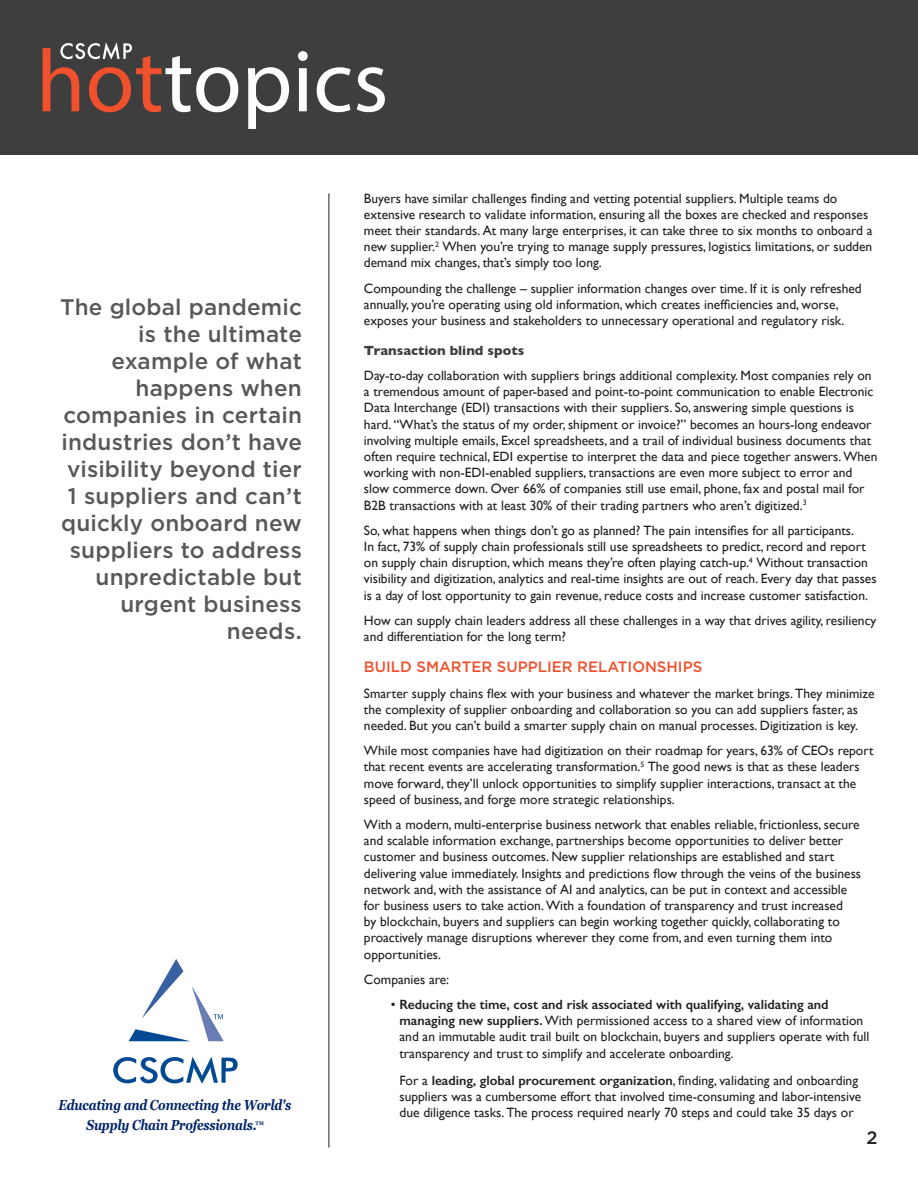
<style>
.page{position:relative;width:918px;height:1188px;background:#fff}
.page>*{position:absolute;margin:0;border:0;box-sizing:border-box;transform-origin:0 0}
.t1{font:500 22.5px/27px "Gotham";letter-spacing:.01em;color:#57585a;text-align:right}
.t2{font:500 18px "Gotham";color:#231f20}
.norm_paragraph{font:500 15px "Gotham";color:#f0502c}
.t3{font:italic 700 14.4px/20.2px "Georgia";letter-spacing:-.015em;color:#002369;text-align:center;scale:.83 1}
.norm_paragraph-2{font:13.5px/16.2px "Gill Sans";color:#231f20}
.norm_paragraph-3{font:700 13.5px "Gill Sans";color:#3e3e3f}
.s1{font-size:10.95px}
.s2{font-weight:600}
</style>
<div class="page">
<div style="left:0;top:0;width:918px;height:155px;background:#3e3e3f"></div>
<svg style="left:248px;top:67px;width:41px;height:62px"></svg>
<svg style="left:298px;top:51px;width:10px;height:60px"></svg>
<svg style="left:317px;top:67px;width:34px;height:45px"></svg>
<svg style="left:357px;top:67px;width:28px;height:45px"></svg>
<svg style="left:43px;top:42px;width:195px;height:70px"></svg>
<hr style="left:329px;top:193px;width:1px;height:955px;background:#231f20">
<svg style="left:113px;top:1057px;width:125px;height:27px"></svg>
<svg style="left:129px;top:959px;width:95px;height:82px"></svg>
<p class="t1" style="left:60px;top:293px;width:243px">The global pandemic is the ultimate example of what happens when companies in certain industries don’t have visibility beyond tier<br>1 suppliers and can’t quickly onboard new suppliers to address unpredictable but urgent business needs.</p>
<p class="t3" style="left:58px;top:1095px;width:282px">Educating and Connecting the World's<br>Supply Chain Professionals.<span class="s1">™</span></p>
<p class="norm_paragraph-2" style="left:364px;top:190px;width:510px">Buyers have similar challenges finding and vetting potential suppliers. Multiple teams do extensive research to validate information, ensuring all the boxes are checked and responses meet their standards. At many large enterprises, it can take three to six months to onboard a new supplier.<sup>2</sup> When you’re trying to manage supply pressures, logistics limitations, or sudden demand mix changes, that’s simply too long.</p>
<p class="norm_paragraph-2" style="left:364px;top:280px;width:499px">Compounding the challenge – supplier information changes over time. If it is only refreshed annually, you’re operating using old information, which creates inefficiencies and, worse, exposes your business and stakeholders to unnecessary operational and regulatory risk.</p>
<p class="norm_paragraph-3" style="left:364px;top:339px;width:162px">Transaction blind spots</p>
<p class="norm_paragraph-2" style="left:364px;top:367px;width:515px">Day-to-day collaboration with suppliers brings additional complexity. Most companies rely on a tremendous amount of paper-based and point-to-point communication to enable Electronic Data Interchange (EDI) transactions with their suppliers. So, answering simple questions is hard. “What’s the status of my order, shipment or invoice?” becomes an hours-long endeavor involving multiple emails, Excel spreadsheets, and a trail of individual business documents that often require technical, EDI expertise to interpret the data and piece together answers. When working with non-EDI-enabled suppliers, transactions are even more subject to error and slow commerce down. Over 66% of companies still use email, phone, fax and postal mail for B2B transactions with at least 30% of their trading partners who aren’t digitized.<sup>3</sup></p>
<p class="norm_paragraph-2" style="left:364px;top:522px;width:514px">So, what happens when things don’t go as planned? The pain intensifies for all participants.<br>In fact, 73% of supply chain professionals still use spreadsheets to predict, record and report on supply chain disruption, which means they’re often playing catch-up.<sup>4</sup> Without transaction visibility and digitization, analytics and real-time insights are out of reach. Every day that passes is a day of lost opportunity to gain revenue, reduce costs and increase customer satisfaction.</p>
<p class="norm_paragraph-2" style="left:364px;top:612px;width:514px">How can supply chain leaders address all these challenges in a way that drives agility, resiliency and differentiation for the long term?</p>
<p class="norm_paragraph" style="left:364px;top:657px;width:340px">BUILD SMARTER SUPPLIER RELATIONSHIPS</p>
<p class="norm_paragraph-2" style="left:364px;top:685px;width:512px">Smarter supply chains flex with your business and whatever the market brings. They minimize the complexity of supplier onboarding and collaboration so you can add suppliers faster, as needed. But you can’t build a smarter supply chain on manual processes. Digitization is key.</p>
<p class="norm_paragraph-2" style="left:364px;top:742px;width:511px">While most companies have had digitization on their roadmap for years, 63% of CEOs report that recent events are accelerating transformation.<sup>5</sup> The good news is that as these leaders move forward, they’ll unlock opportunities to simplify supplier interactions, transact at the speed of business, and forge more strategic relationships.</p>
<p class="norm_paragraph-2" style="left:364px;top:816px;width:499px">With a modern, multi-enterprise business network that enables reliable, frictionless, secure and scalable information exchange, partnerships become opportunities to deliver better customer and business outcomes. New supplier relationships are established and start delivering value immediately. Insights and predictions flow through the veins of the business network and, with the assistance of AI and analytics, can be put in context and accessible for business users to take action. With a foundation of transparency and trust increased<br>by blockchain, buyers and suppliers can begin working together quickly, collaborating to proactively manage disruptions wherever they come from, and even turning them into opportunities.</p>
<p class="norm_paragraph-2" style="left:364px;top:971px;width:87px">Companies are:</p>
<p class="norm_paragraph-2" style="left:399px;top:996px;width:471px;text-indent:-9px">• <span class="s2">Reducing the time, cost and risk associated with qualifying, validating and managing new suppliers.</span> With permissioned access to a shared view of information and an immutable audit trail built on blockchain, buyers and suppliers operate with full transparency and trust to simplify and accelerate onboarding.</p>
<p class="norm_paragraph-2" style="left:399px;top:1072px;width:463px">For a <span class="s2">leading, global procurement organization</span>, finding, validating and onboarding suppliers was a cumbersome effort that involved time-consuming and labor-intensive due diligence tasks. The process required nearly 70 steps and could take 35 days or</p>
<p class="t2" style="left:866px;top:1126px;width:13px">2</p>
</div>
